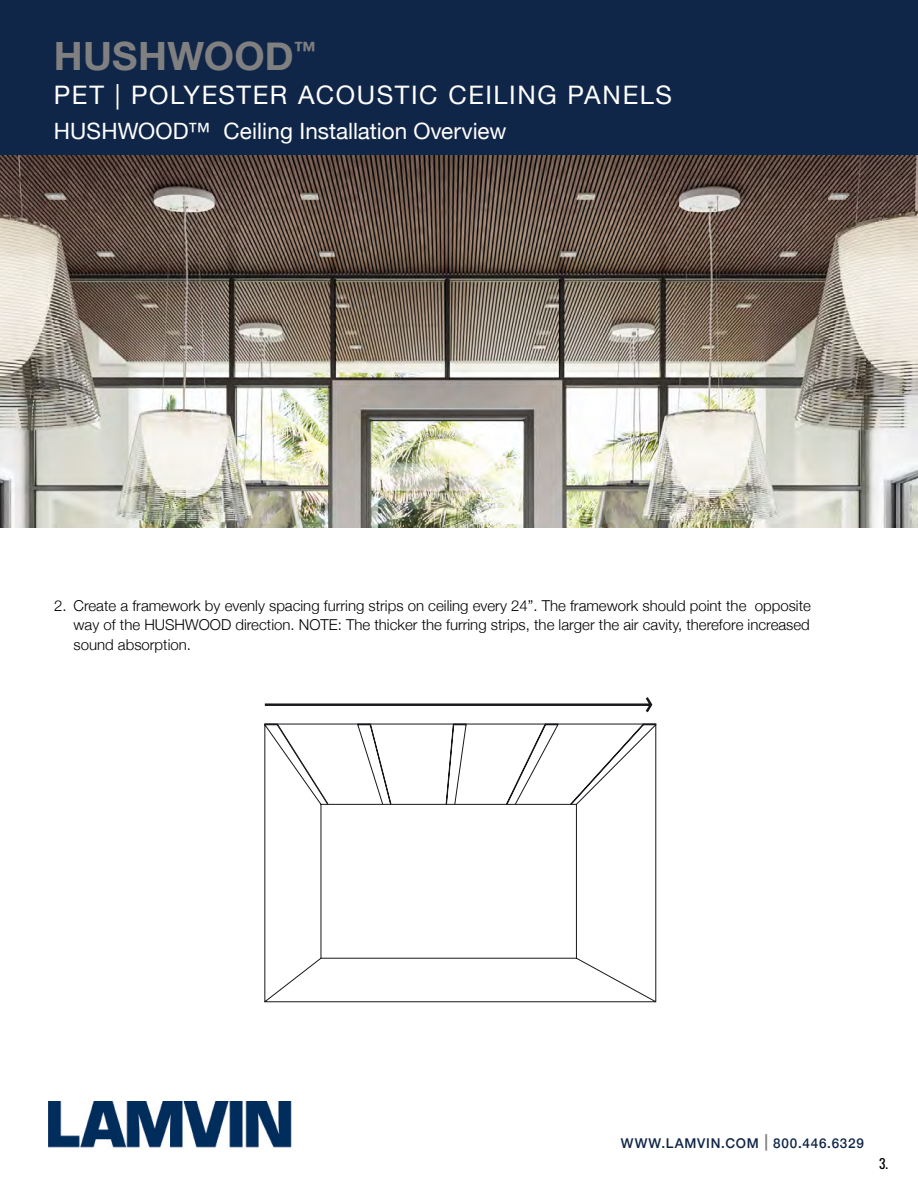
<style>
.page{position:relative;width:918px;height:1188px;background:#fff}
.page>*{position:absolute;margin:0;border:0;box-sizing:border-box;transform-origin:0 0}
.t1{font:700 39px "Helvetica Neue";letter-spacing:.005em;color:#808080}
.t2{font:25.5px "Helvetica Neue";letter-spacing:.065em;color:#fff}
.t3{font:22.5px "Helvetica Neue";color:#fff}
.t4{font:300 15px/19.5px "Helvetica Neue";color:#000;text-align:justify}
.t5{font:500 13.5px "Helvetica Neue";letter-spacing:.06em;color:#102648}
.t6{font:13.5px "Oswald";color:#000}
.s1{font-size:16.5px;color:#808080}
</style>
<div class="page">
<div style="left:0;top:0;width:918px;height:156px;background:#102648"></div>
<img style="left:49px;top:1102px;width:243px;height:46px">
<svg style="left:264px;top:697px;width:389px;height:16px"></svg>
<svg style="left:265px;top:724px;width:392px;height:278px"></svg>
<img style="left:0;top:156px;width:918px;height:371px">
<h1 class="t1" style="left:54px;top:25px;width:264px">HUSHWOOD<sup>™</sup></h1>
<h2 class="t2" style="left:54px;top:77px;width:620px">PET | POLYESTER ACOUSTIC CEILING PANELS</h2>
<h3 class="t3" style="left:54px;top:115px;width:454px">HUSHWOOD™ Ceiling Installation Overview</h3>
<p class="t4" style="left:74px;top:595px;width:739px;text-indent:-20px">2. Create a framework by evenly spacing furring strips on ceiling every 24”. The framework should point the opposite way of the HUSHWOOD direction. NOTE: The thicker the furring strips, the larger the air cavity, therefore increased sound absorption.</p>
<p class="t5" style="left:621px;top:1133px;width:245px">WWW.LAMVIN.COM <span class="s1">|</span> 800.446.6329</p>
<p class="t6" style="left:879px;top:1152px;width:10px">3.</p>
</div>
